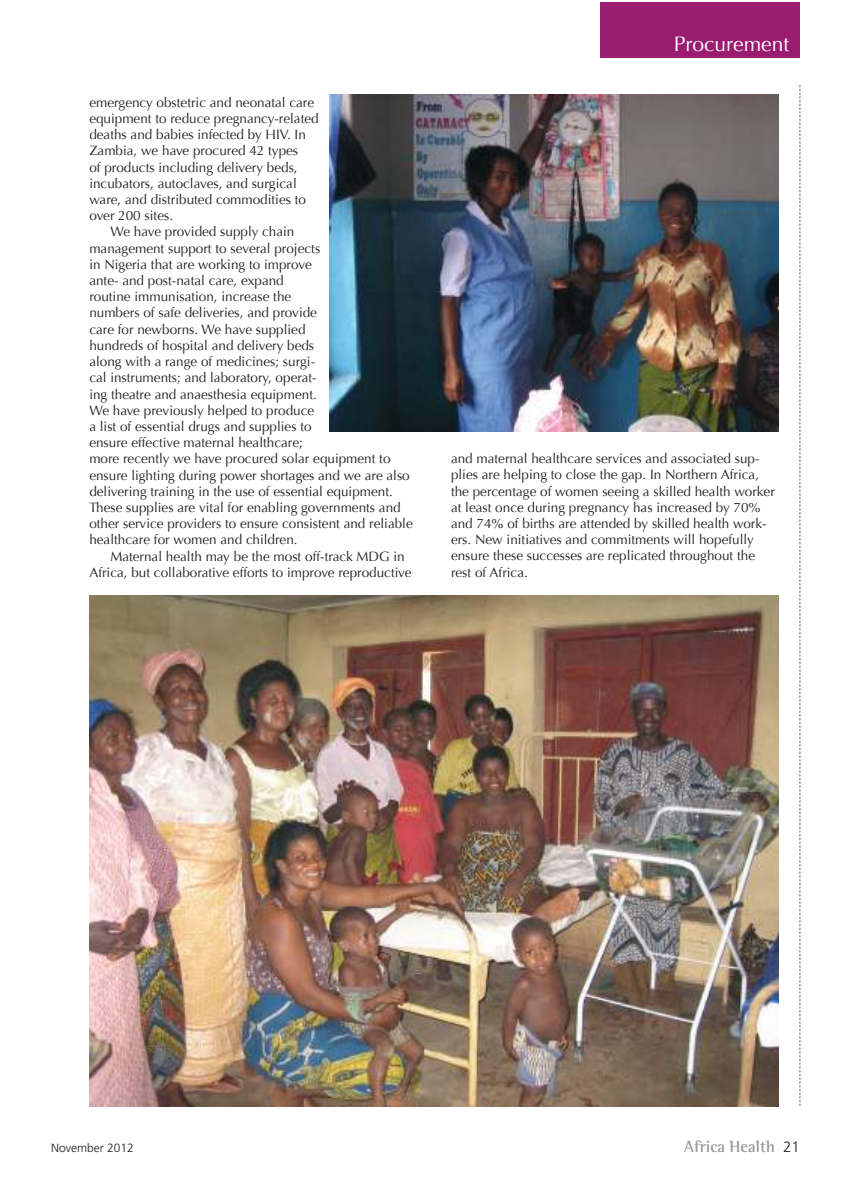
<style>
.page{position:relative;width:851px;height:1191px;background:#fff}
.page>*{position:absolute;margin:0;border:0;box-sizing:border-box;transform-origin:0 0}
.t1{font:21px "Optima";color:#fff}
.t2{font:700 16.5px "Rotis Semi Serif";color:#969698}
.t3{font:13.5px/16.2px "Optima";color:#241f1f}
.t4{font:300 12px "Frutiger LT Std";color:#241f1f}
.s1{font-family:"Frutiger LT Std";font-weight:300;font-size:15px;color:#241f1f}
</style>
<div class="page">
<svg style="left:799px;top:85px;width:1px;height:1021px"></svg>
<div style="left:600px;top:2px;width:199px;height:56px;background:#9a1c70"></div>
<img style="left:89px;top:595px;width:689px;height:511px">
<img style="left:329px;top:94px;width:449px;height:337px">
<p class="t3" style="left:89px;top:94px;width:226px">emergency obstetric and neonatal care</p>
<p class="t3" style="left:89px;top:110px;width:231px">equipment to reduce pregnancy-related</p>
<p class="t3" style="left:89px;top:127px;width:218px">deaths and babies infected by HIV. In</p>
<p class="t3" style="left:89px;top:143px;width:210px">Zambia, we have procured 42 types</p>
<p class="t3" style="left:89px;top:159px;width:210px">of products including delivery beds,</p>
<p class="t3" style="left:89px;top:175px;width:209px">incubators, autoclaves, and surgical</p>
<p class="t3" style="left:89px;top:191px;width:218px">ware, and distributed commodities to</p>
<p class="t3" style="left:89px;top:208px;width:85px">over 200 sites.</p>
<p class="t3" style="left:110px;top:224px;width:185px">We have provided supply chain</p>
<p class="t3" style="left:89px;top:240px;width:232px">management support to several projects</p>
<p class="t3" style="left:89px;top:256px;width:224px">in Nigeria that are working to improve</p>
<p class="t3" style="left:89px;top:272px;width:196px">ante- and post-natal care, expand</p>
<p class="t3" style="left:89px;top:289px;width:203px">routine immunisation, increase the</p>
<p class="t3" style="left:89px;top:305px;width:229px">numbers of safe deliveries, and provide</p>
<p class="t3" style="left:89px;top:321px;width:218px">care for newborns. We have supplied</p>
<p class="t3" style="left:89px;top:337px;width:226px">hundreds of hospital and delivery beds</p>
<p class="t3" style="left:89px;top:353px;width:227px">along with a range of medicines; surgi-</p>
<p class="t3" style="left:89px;top:370px;width:229px">cal instruments; and laboratory, operat-</p>
<p class="t3" style="left:89px;top:386px;width:229px">ing theatre and anaesthesia equipment.</p>
<p class="t3" style="left:89px;top:402px;width:226px">We have previously helped to produce</p>
<p class="t3" style="left:89px;top:418px;width:224px">a list of essential drugs and supplies to</p>
<p class="t3" style="left:89px;top:434px;width:215px">ensure effective maternal healthcare;</p>
<p class="t3" style="left:89px;top:451px;width:303px">more recently we have procured solar equipment to</p>
<p class="t3" style="left:89px;top:467px;width:322px">ensure lighting during power shortages and we are also</p>
<p class="t3" style="left:89px;top:483px;width:305px">delivering training in the use of essential equipment.</p>
<p class="t3" style="left:89px;top:499px;width:313px">These supplies are vital for enabling governments and</p>
<p class="t3" style="left:89px;top:515px;width:325px">other service providers to ensure consistent and reliable</p>
<p class="t3" style="left:89px;top:532px;width:210px">healthcare for women and children.</p>
<p class="t3" style="left:110px;top:548px;width:296px">Maternal health may be the most off-track MDG in</p>
<p class="t3" style="left:89px;top:564px;width:324px">Africa, but collaborative efforts to improve reproductive</p>
<h1 class="t1" style="left:673px;top:32px;width:117px">Procurement</h1>
<p class="t3" style="left:451px;top:450px;width:325px">and maternal healthcare services and associated sup&shy;plies are helping to close the gap. In Northern Africa, the percentage of women seeing a skilled health worker at least once during pregnancy has increased by 70% and 74% of births are attended by skilled health work&shy;ers. New initiatives and commitments will hopefully ensure these successes are replicated throughout the rest of Africa.</p>
<p class="t4" style="left:51px;top:1141px;width:84px">November 2012</p>
<p class="t2" style="left:684px;top:1137px;width:117px">Africa Health <span class="s1">21</span></p>
</div>
